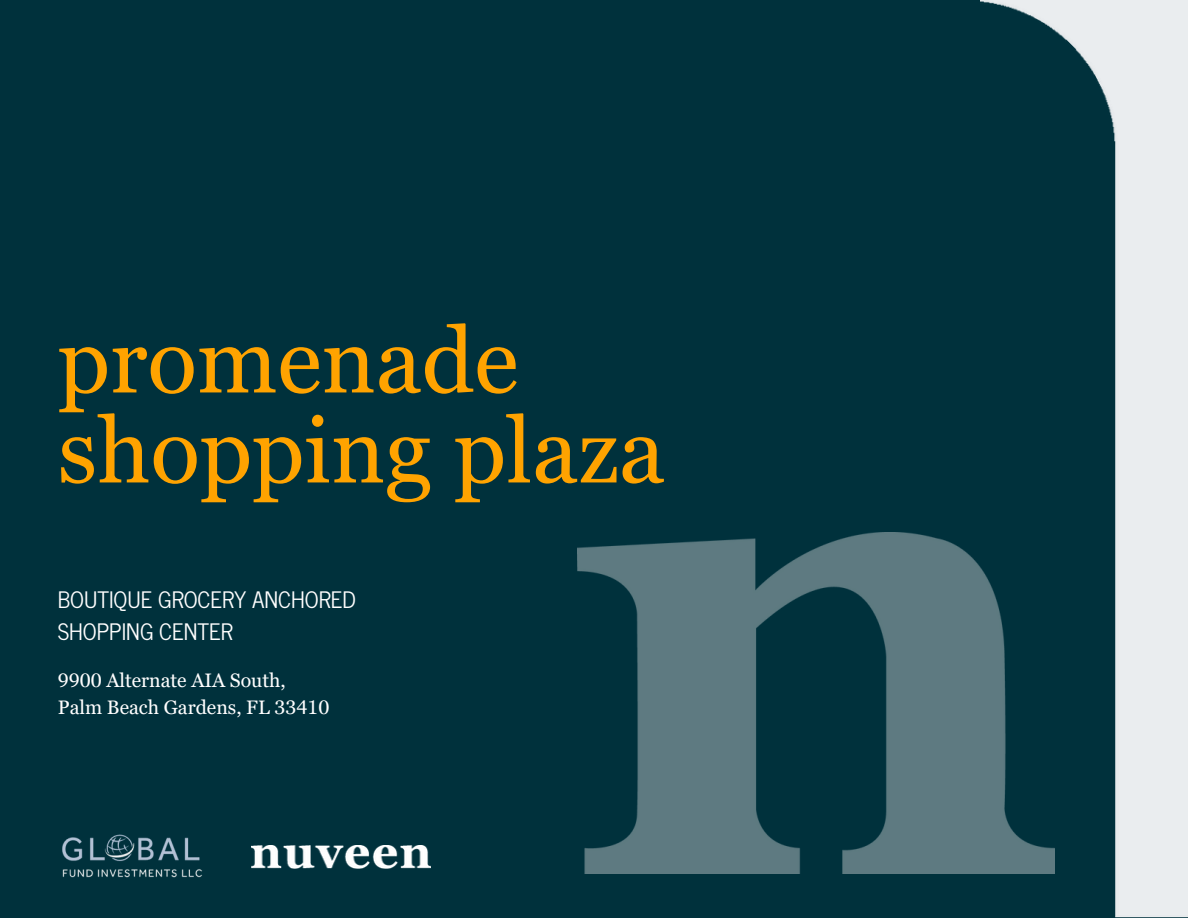
<style>
.page{position:relative;width:1188px;height:918px;background:#00313c}
.page>*{position:absolute;margin:0;border:0;box-sizing:border-box;transform-origin:0 0}
.t1{font:91.5px/90px "Georgia Pro";color:#ffa300}
.t2{font:22.5px/31.5px "News Cycle";color:#fff}
.t3{font:19.5px "Georgia Pro";color:#fff}
</style>
<div class="page">
<img style="left:980px;top:0;width:208px;height:918px">
<img style="left:577px;top:532px;width:477px;height:341px">
<img style="left:251px;top:846px;width:179px;height:22px">
<img style="left:62px;top:834px;width:140px;height:44px">
<p class="t1" style="left:58px;top:316px;width:609px">promenade shopping plaza</p>
<h1 class="t2" style="left:58px;top:583px;width:299px">BOUTIQUE GROCERY ANCHORED<br>SHOPPING CENTER</h1>
<p class="t3" style="left:58px;top:669px;width:230px">9900 Alternate AIA South,</p>
<h2 class="t3" style="left:58px;top:696px;width:273px">Palm Beach Gardens, FL 33410</h2>
</div>
